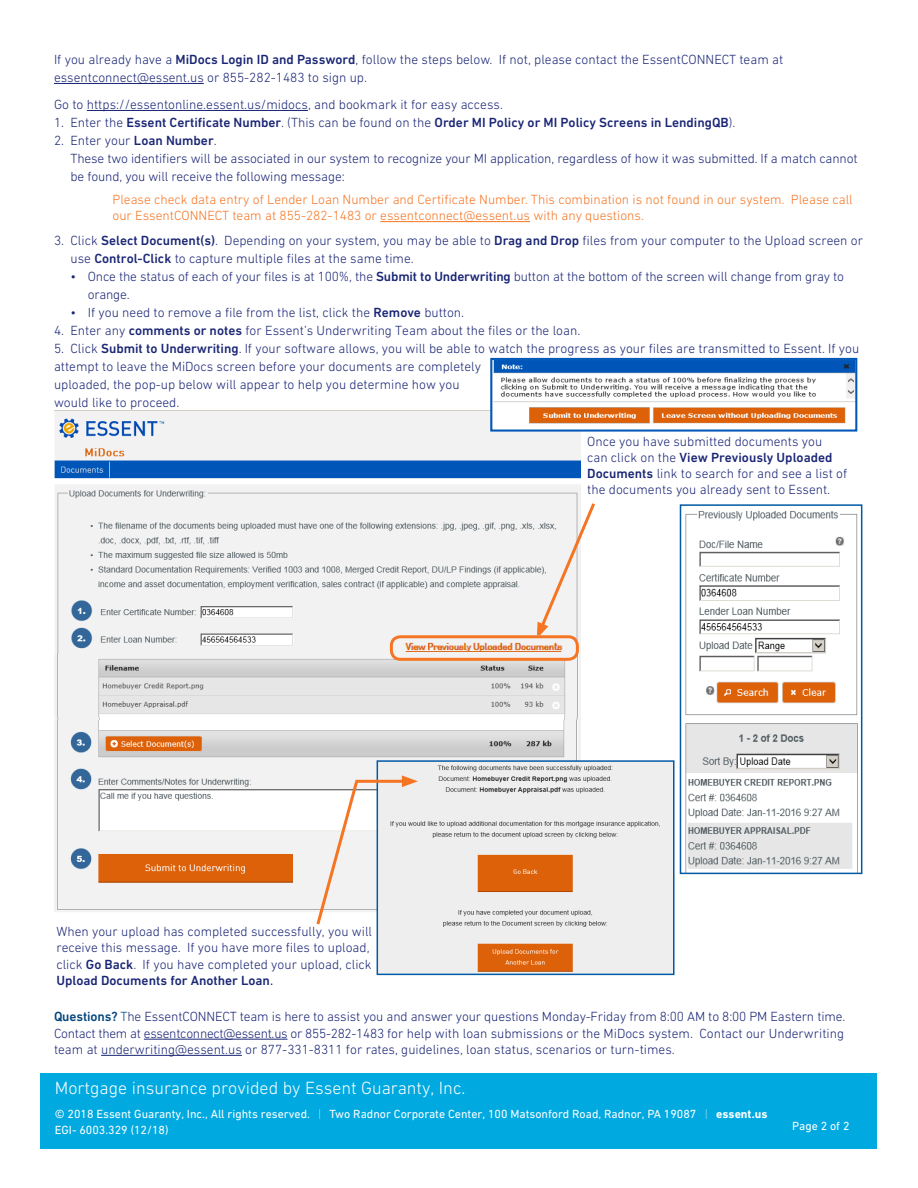
<style>
.page{position:relative;width:918px;height:1188px;background:#fff}
.page>*{position:absolute;margin:0;border:0;box-sizing:border-box;transform-origin:0 0}
.t1{font:300 18px "DIN Next W1 G";color:#fff}
.t2{font:300 13.5px/18px "DIN Next W1 G";color:#192575}
.t3{font:300 13.5px/16.2px "DIN Next W1 G";color:#f57523}
.t4{font:500 13.5px "DIN Next W1 G";color:#192575}
.t5{font:12px/16.5px "DIN Next W1 G";color:#fff}
.s1{font-weight:500}
.s2{font-weight:300}
.s3{font-weight:400}
.s4{font-weight:500;color:#00447b}
.s5{color:#00447b}
.s6{font-weight:200}
.s7{font-weight:700}
</style>
<div class="page">
<div style="left:40px;top:1073px;width:838px;height:75px;background:#00a9e0"></div>
<hr style="left:144px;top:1039px;width:144px;height:1px;background:#192575">
<hr style="left:101px;top:1055px;width:141px;height:1px;background:#192575">
<hr style="left:54px;top:83px;width:150px;height:1px;background:#192575">
<hr style="left:87px;top:110px;width:221px;height:1px;background:#192575">
<hr style="left:380px;top:221px;width:150px;height:1px;background:#f57523">
<img style="left:54px;top:410px;width:527px;height:350px">
<img style="left:55px;top:654px;width:525px;height:63px">
<img style="left:54px;top:721px;width:526px;height:192px">
<svg style="left:537px;top:500px;width:58px;height:139px"></svg>
<img style="left:493px;top:361px;width:361px;height:68px">
<div style="left:490px;top:358px;width:367px;height:74px;border:2px solid #0058b8"></div>
<img style="left:387px;top:635px;width:186px;height:22px">
<div style="left:390px;top:635px;width:189px;height:26px;border:3px solid #f57523;border-radius:9px"></div>
<img style="left:380px;top:763px;width:292px;height:209px">
<div style="left:377px;top:760px;width:298px;height:215px;border:2px solid #015aa5"></div>
<hr style="left:355px;top:780px;width:53px;height:3px;background:#f57523">
<svg style="left:402px;top:775px;width:16px;height:12px"></svg>
<svg style="left:314px;top:778px;width:46px;height:147px"></svg>
<img style="left:685px;top:510px;width:173px;height:361px">
<div style="left:680px;top:504px;width:182px;height:370px;border:2px solid #015aa5"></div>
<p class="t2" style="left:54px;top:50px;width:731px">If you already have a <span class="s1">MiDocs Login ID and Password</span>, follow the steps below. If not, please contact the EssentCONNECT team at essentconnect@essent.us or 855-282-1483 to sign up.</p>
<p class="t2" style="left:54px;top:95px;width:451px">Go to https://essentonline.essent.us/midocs, and bookmark it for easy access.</p>
<p class="t4" style="left:54px;top:115px;width:683px"><span class="s2">1. Enter the</span> Essent Certificate Number<span class="s2">. (This can be found on the</span> Order MI Policy or MI Policy Screens in LendingQB<span class="s2">).</span></p>
<p class="t2" style="left:54px;top:131px;width:164px">2. Enter your <span class="s1">Loan Number</span>.</p>
<p class="t2" style="left:70px;top:149px;width:789px">These two identifiers will be associated in our system to recognize your MI application, regardless of how it was submitted. If a match cannot be found, you will receive the following message:</p>
<p class="t3" style="left:112px;top:191px;width:742px">Please check data entry of Lender Loan Number and Certificate Number. This combination is not found in our system. Please call our EssentCONNECT team at 855-282-1483 or essentconnect@essent.us with any questions.</p>
<p class="t2" style="left:71px;top:231px;width:794px;text-indent:-17px">3. Click <span class="s1">Select Document(s)</span>. Depending on your system, you may be able to <span class="s1">Drag and Drop</span> files from your computer to the Upload screen or use <span class="s1">Control-Click</span> to capture multiple files at the same time.</p>
<p class="t2" style="left:88px;top:267px;width:758px;text-indent:-17px">• Once the status of each of your files is at 100%, the <span class="s1">Submit to Underwriting</span> button at the bottom of the screen will change from gray to orange.</p>
<p class="t2" style="left:70px;top:303px;width:395px">• If you need to remove a file from the list, click the <span class="s1">Remove</span> button.</p>
<p class="t2" style="left:54px;top:321px;width:528px">4. Enter any <span class="s1">comments or notes</span> for Essent’s Underwriting Team about the files or the loan.</p>
<p class="t2" style="left:54px;top:339px;width:807px">5. Click <span class="s1">Submit to Underwriting</span>. If your software allows, you will be able to watch the progress as your files are transmitted to Essent. If you attempt to leave the MiDocs screen before your documents are completely<br>uploaded, the pop-up below will appear to help you determine how you<br>would like to proceed.</p>
<p class="t2" style="left:587px;top:433px;width:262px;line-height:16.2px">Once you have submitted documents you<br>can click on the <span class="s1">View Previously Uploaded Documents</span> link to search for and see a list of the documents you already sent to Essent.</p>
<p class="t2" style="left:56px;top:923px;width:317px;line-height:16.2px">When your upload has completed successfully, you will receive this message. If you have more files to upload, click <span class="s1">Go Back</span>. If you have completed your upload, click <span class="s1">Upload Documents for Another Loan</span><span class="s3">.</span></p>
<p class="t2" style="left:54px;top:1008px;width:793px;line-height:16.4px;text-align:justify"><span class="s4">Questions?</span> <span class="s5">T</span>he EssentCONNECT team is here to assist you and answer your questions Monday-Friday from 8:00 AM to 8:00 PM Eastern time.<br>Contact them at essentconnect@essent.us or 855-282-1483 for help with loan submissions or the MiDocs system. Contact our Underwriting team at underwriting@essent.us or 877-331-8311 for rates, guidelines, loan status, scenarios or turn-times.</p>
<h1 class="t1" style="left:55px;top:1078px;width:412px">Mortgage insurance provided by Essent Guaranty, Inc.</h1>
<p class="t5" style="left:55px;top:1105px;width:714px">© 2018 Essent Guaranty, Inc., All rights reserved. <span class="s6">|</span> Two Radnor Corporate Center, 100 Matsonford Road, Radnor, PA 19087 <span class="s6">|</span> <span class="s7">essent.us<br></span>EGI- 6003.329 (12/18)</p>
<p class="t5" style="left:792px;top:1118px;width:59px">Page 2 of 2</p>
</div>
